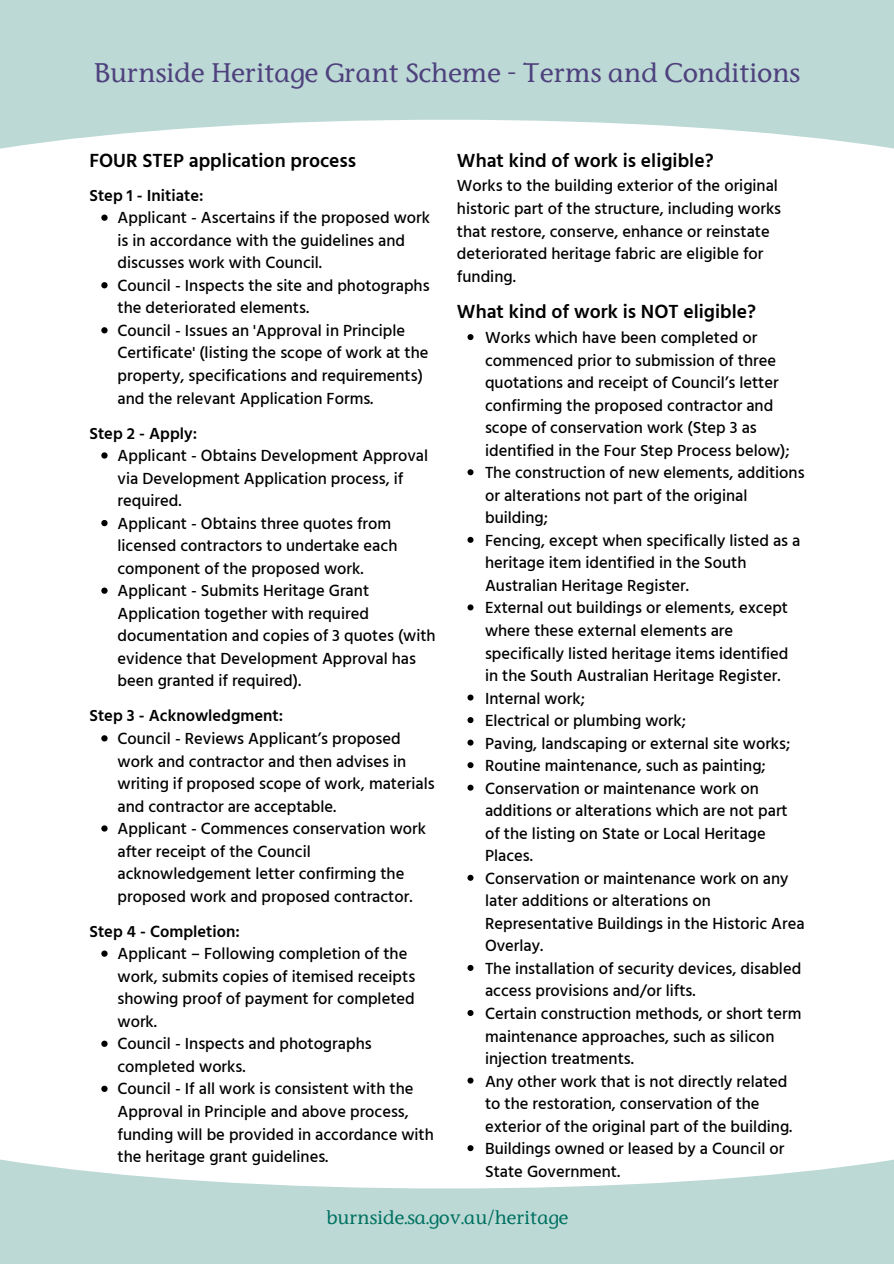
<style>
.page{position:relative;width:894px;height:1264px;background:#fff}
.page>*{position:absolute;margin:0;border:0;box-sizing:border-box;transform-origin:0 0}
.t1{font:25.5px "Stone Informal";color:#4e417d}
.t2{font:600 19.5px "Hind Guntur";color:#000}
.t3{font:18px "Stone Informal";color:#007161}
.t4{font:500 16.5px/22.5px "Hind Guntur";color:#000}
.t5{font:600 16.5px "Hind Guntur";color:#000}
</style>
<div class="page">
<div style="left:0;top:0;width:893px;height:157px;background:#bcd9d5"></div>
<div style="left:0;top:1121px;width:893px;height:142px;background:#bcd9d5"></div>
<svg style="left:0;top:119px;width:893px;height:38px;fill:#fff"></svg>
<svg style="left:0;top:1046px;width:893px;height:143px"></svg>
<svg style="left:101px;top:214px;width:7px;height:7px"></svg>
<svg style="left:101px;top:282px;width:7px;height:6px"></svg>
<svg style="left:101px;top:327px;width:7px;height:6px"></svg>
<svg style="left:101px;top:452px;width:7px;height:6px"></svg>
<svg style="left:101px;top:520px;width:7px;height:6px"></svg>
<svg style="left:101px;top:587px;width:7px;height:7px"></svg>
<svg style="left:101px;top:735px;width:7px;height:6px"></svg>
<svg style="left:101px;top:825px;width:7px;height:6px"></svg>
<svg style="left:101px;top:950px;width:7px;height:6px"></svg>
<svg style="left:101px;top:1040px;width:7px;height:6px"></svg>
<svg style="left:101px;top:1085px;width:7px;height:6px"></svg>
<svg style="left:467px;top:334px;width:6px;height:6px"></svg>
<svg style="left:467px;top:469px;width:6px;height:6px"></svg>
<svg style="left:467px;top:537px;width:6px;height:6px"></svg>
<svg style="left:467px;top:604px;width:6px;height:6px"></svg>
<svg style="left:467px;top:694px;width:6px;height:6px"></svg>
<svg style="left:467px;top:717px;width:6px;height:6px"></svg>
<svg style="left:467px;top:739px;width:6px;height:6px"></svg>
<svg style="left:467px;top:762px;width:6px;height:6px"></svg>
<svg style="left:467px;top:784px;width:6px;height:6px"></svg>
<svg style="left:467px;top:874px;width:6px;height:6px"></svg>
<svg style="left:467px;top:964px;width:6px;height:6px"></svg>
<svg style="left:467px;top:1010px;width:6px;height:5px"></svg>
<svg style="left:467px;top:1077px;width:6px;height:6px"></svg>
<svg style="left:467px;top:1145px;width:6px;height:6px"></svg>
<p class="t1" style="left:94px;top:57px;width:707px">Burnside Heritage Grant Scheme - Terms and Conditions</p>
<p class="t2" style="left:89px;top:149px;width:268px">FOUR STEP application process</p>
<p class="t5" style="left:89px;top:185px;width:115px">Step 1 - Initiate:</p>
<p class="t4" style="left:117px;top:206px;width:314px">Applicant - Ascertains if the proposed work is in accordance with the guidelines and discusses work with Council.</p>
<p class="t4" style="left:117px;top:274px;width:313px">Council - Inspects the site and photographs the deteriorated elements.</p>
<p class="t4" style="left:117px;top:319px;width:312px">Council - Issues an 'Approval in Principle Certificate' (listing the scope of work at the property, specifications and requirements) and the relevant Application Forms.</p>
<p class="t5" style="left:89px;top:423px;width:109px">Step 2 - Apply:</p>
<p class="t4" style="left:117px;top:444px;width:312px">Applicant - Obtains Development Approval via Development Application process, if required.</p>
<p class="t4" style="left:117px;top:512px;width:281px">Applicant - Obtains three quotes from licensed contractors to undertake each component of the proposed work.</p>
<p class="t4" style="left:117px;top:579px;width:319px">Applicant - Submits Heritage Grant Application together with required documentation and copies of 3 quotes (with evidence that Development Approval has been granted if required).</p>
<p class="t5" style="left:89px;top:706px;width:195px">Step 3 - Acknowledgment:</p>
<p class="t4" style="left:117px;top:727px;width:318px">Council - Reviews Applicant’s proposed work and contractor and then advises in writing if proposed scope of work, materials and contractor are acceptable.</p>
<p class="t4" style="left:117px;top:817px;width:310px">Applicant - Commences conservation work after receipt of the Council acknowledgement letter confirming the proposed work and proposed contractor.</p>
<p class="t5" style="left:89px;top:921px;width:152px">Step 4 - Completion:</p>
<p class="t4" style="left:117px;top:942px;width:299px">Applicant – Following completion of the work, submits copies of itemised receipts showing proof of payment for completed work.</p>
<p class="t4" style="left:117px;top:1032px;width:255px">Council - Inspects and photographs completed works.</p>
<p class="t4" style="left:117px;top:1077px;width:318px">Council - If all work is consistent with the Approval in Principle and above process, funding will be provided in accordance with the heritage grant guidelines.</p>
<p class="t2" style="left:457px;top:148px;width:258px">What kind of work is eligible?</p>
<p class="t4" style="left:457px;top:174px;width:325px">Works to the building exterior of the original historic part of the structure, including works that restore, conserve, enhance or reinstate deteriorated heritage fabric are eligible for funding.</p>
<p class="t2" style="left:457px;top:300px;width:300px">What kind of work is NOT eligible?</p>
<p class="t4" style="left:485px;top:326px;width:306px">Works which have been completed or commenced prior to submission of three quotations and receipt of Council’s letter confirming the proposed contractor and scope of conservation work (Step 3 as identified in the Four Step Process below);</p>
<p class="t4" style="left:485px;top:461px;width:321px">The construction of new elements, additions or alterations not part of the original building;</p>
<p class="t4" style="left:485px;top:529px;width:317px">Fencing, except when specifically listed as a heritage item identified in the South<br>Australian Heritage Register.</p>
<p class="t4" style="left:485px;top:596px;width:305px">External out buildings or elements, except where these external elements are specifically listed heritage items identified in the South Australian Heritage Register.</p>
<p class="t4" style="left:485px;top:686px;width:101px">Internal work;</p>
<p class="t4" style="left:485px;top:709px;width:202px">Electrical or plumbing work;</p>
<p class="t4" style="left:485px;top:731px;width:306px">Paving, landscaping or external site works;</p>
<p class="t4" style="left:485px;top:754px;width:282px">Routine maintenance, such as painting;</p>
<p class="t4" style="left:485px;top:776px;width:304px">Conservation or maintenance work on additions or alterations which are not part of the listing on State or Local Heritage<br>Places.</p>
<p class="t4" style="left:485px;top:866px;width:321px">Conservation or maintenance work on any later additions or alterations on<br>Representative Buildings in the Historic Area<br>Overlay.</p>
<p class="t4" style="left:485px;top:957px;width:317px">The installation of security devices, disabled access provisions and/or lifts.</p>
<p class="t4" style="left:485px;top:1002px;width:318px">Certain construction methods, or short term maintenance approaches, such as silicon injection treatments.</p>
<p class="t4" style="left:485px;top:1069px;width:309px">Any other work that is not directly related to the restoration, conservation of the exterior of the original part of the building.</p>
<p class="t4" style="left:485px;top:1137px;width:301px">Buildings owned or leased by a Council or<br>State Government.</p>
<p class="t3" style="left:326px;top:1205px;width:244px">burnside.sa.gov.au/heritage</p>
</div>
